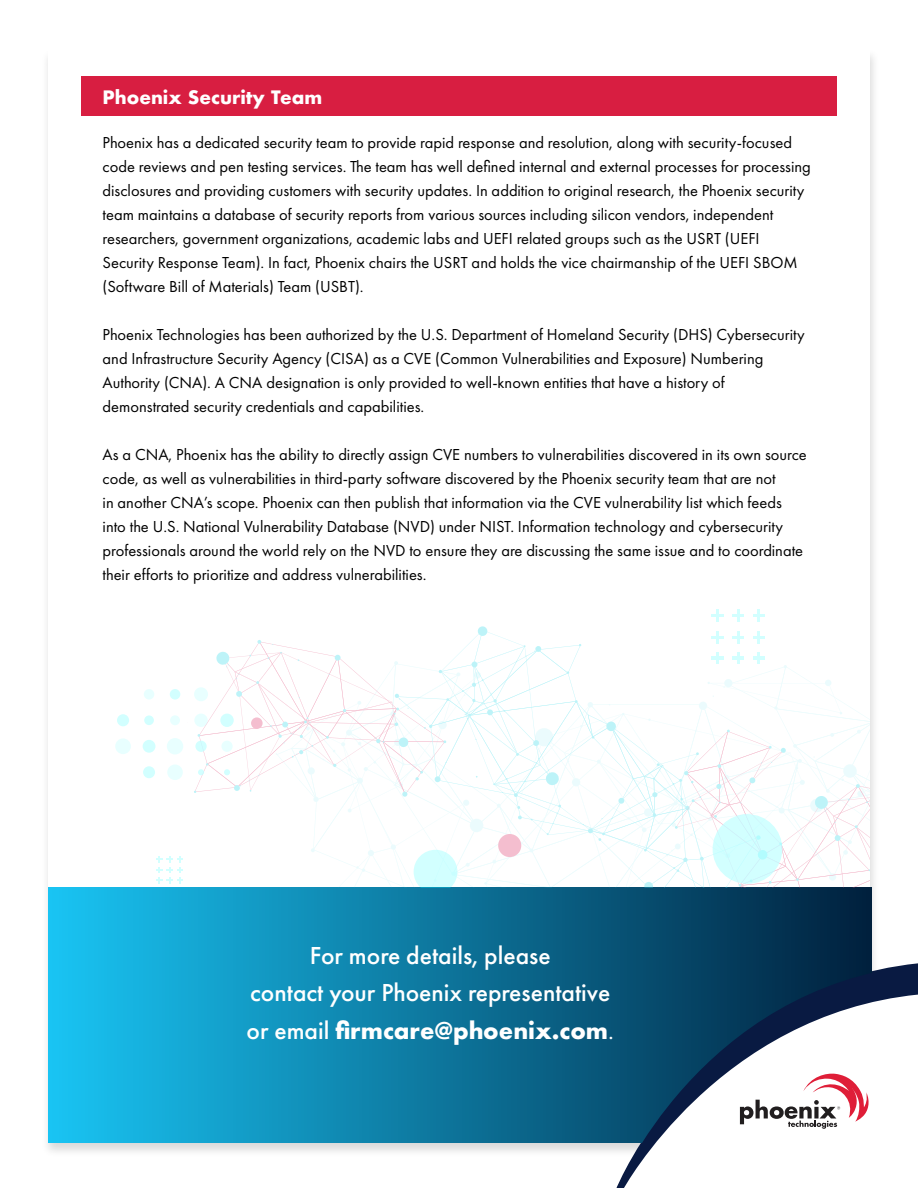
<style>
.page{position:relative;width:918px;height:1188px;background:#fff}
.page>*{position:absolute;margin:0;border:0;box-sizing:border-box;transform-origin:0 0}
.t1{font:500 25.5px/37.5px "Futura PT";color:#fff;text-align:center}
.t2{font:700 18px "Futura";color:#fff}
.t3{font:16.5px/24px "Futura PT";color:#000}
.s1{font-weight:700}
.s2{font-weight:400}
</style>
<div class="page">
<div style="left:41px;top:48px;width:839px;height:1110px;background:#000;opacity:.15"></div>
<div style="left:48px;top:47px;width:822px;height:1093px;background:#fff"></div>
<div style="left:49px;top:888px;width:823px;height:255px;background:linear-gradient(to right,#19c4f3,#001f3c)"></div>
<div style="left:81px;top:76px;width:756px;height:40px;background:#d81e41"></div>
<div style="left:115px;top:738px;width:16px;height:16px;background:#e8ffff;border-radius:8px"></div>
<svg style="left:117px;top:714px;width:12px;height:12px"></svg>
<svg style="left:137px;top:610px;width:733px;height:279px"></svg>
<svg style="left:220px;top:714px;width:14px;height:13px"></svg>
<svg style="left:617px;top:965px;width:301px;height:223px;background:#0c3b5c"></svg>
<svg style="left:622px;top:995px;width:296px;height:193px"></svg>
<svg style="left:740px;top:1071px;width:131px;height:58px"></svg>
<p class="t2" style="left:103px;top:84px;width:221px">Phoenix Security Team</p>
<p class="t3" style="left:103px;top:130px;width:710px">Phoenix has a dedicated security team to provide rapid response and resolution, along with security-focused code reviews and pen testing services. The team has well defined internal and external processes for processing disclosures and providing customers with security updates. In addition to original research, the Phoenix security team maintains a database of security reports from various sources including silicon vendors, independent researchers, government organizations, academic labs and UEFI related groups such as the USRT (UEFI Security Response Team). In fact, Phoenix chairs the USRT and holds the vice chairmanship of the UEFI SBOM (Software Bill of Materials) Team (USBT).</p>
<p class="t3" style="left:103px;top:322px;width:704px">Phoenix Technologies has been authorized by the U.S. Department of Homeland Security (DHS) Cybersecurity and Infrastructure Security Agency (CISA) as a CVE (Common Vulnerabilities and Exposure) Numbering Authority (CNA). A CNA designation is only provided to well-known entities that have a history of demonstrated security credentials and capabilities.</p>
<p class="t3" style="left:103px;top:442px;width:706px">As a CNA, Phoenix has the ability to directly assign CVE numbers to vulnerabilities discovered in its own source code, as well as vulnerabilities in third-party software discovered by the Phoenix security team that are not<br>in another CNA’s scope. Phoenix can then publish that information via the CVE vulnerability list which feeds into the U.S. National Vulnerability Database (NVD) under NIST. Information technology and cybersecurity professionals around the world rely on the NVD to ensure they are discussing the same issue and to coordinate their efforts to prioritize and address vulnerabilities.</p>
<h1 class="t1" style="left:247px;top:936px;width:369px">For more details, please<br>contact your Phoenix representative or email <span class="s1">firmcare@phoenix.com</span><span class="s2">.</span></h1>
</div>
